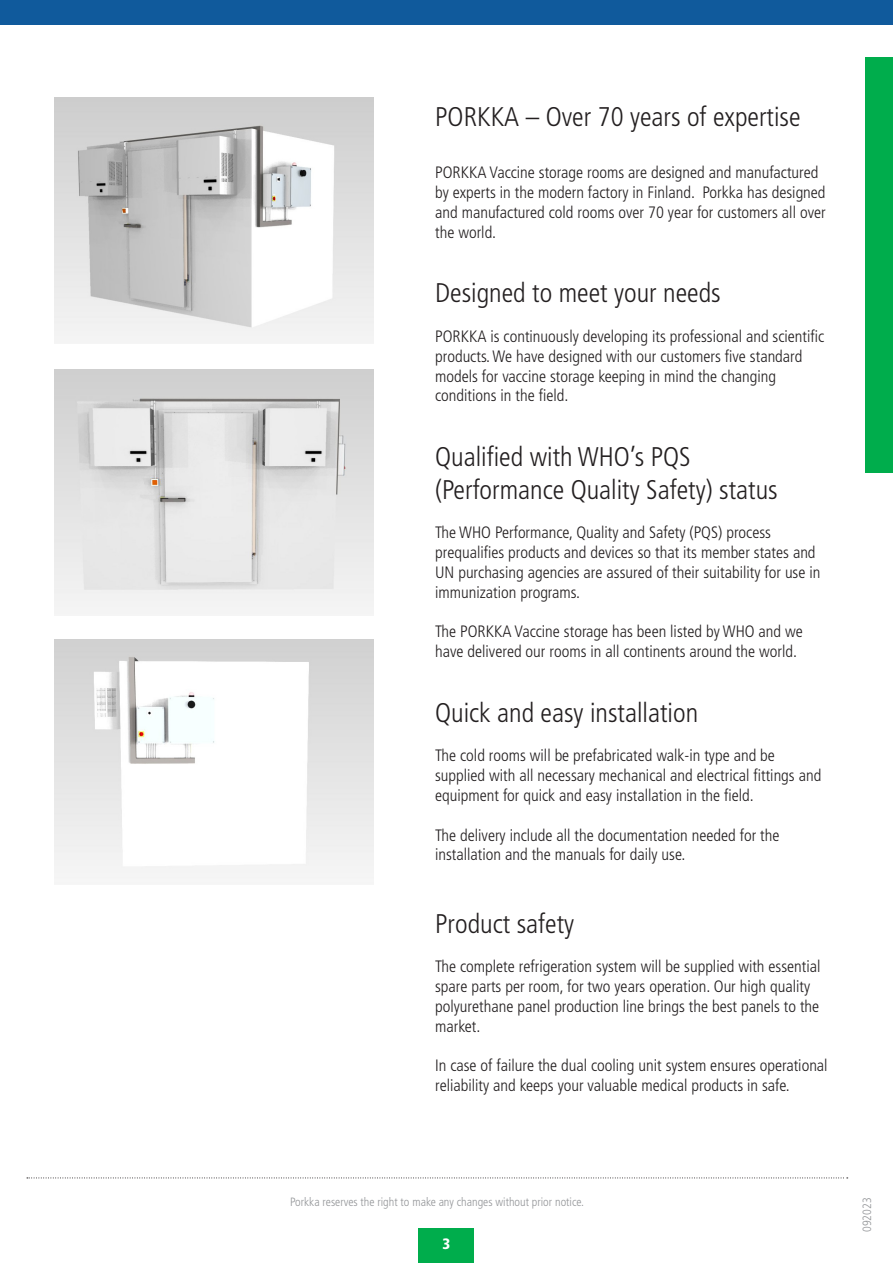
<style>
.page{position:relative;width:893px;height:1263px;background:#fff}
.page>*{position:absolute;margin:0;border:0;box-sizing:border-box;transform-origin:0 0}
.Body_Paragraph{font:300 condensed 27px "Frutiger";color:#231f20}
.Body_Paragraph-2{font:300 condensed 16.5px/19.8px "Frutiger";color:#231f20}
.t1{font:900 condensed 15px "Frutiger";color:#fff}
.t2{font:300 condensed 12px "Frutiger";color:#939598}
</style>
<div class="page">
<div style="left:865px;top:57px;width:28px;height:416px;background:#00ad4c"></div>
<div style="left:0;top:0;width:893px;height:24px;background:#105a9c"></div>
<div style="left:419px;top:1228px;width:55px;height:35px;background:#00ad4c"></div>
<svg style="left:27px;top:1177px;width:821px;height:1px"></svg>
<img style="left:54px;top:98px;width:319px;height:245px">
<img style="left:54px;top:370px;width:319px;height:244px">
<img style="left:54px;top:639px;width:319px;height:239px">
<p class="Body_Paragraph" style="left:435px;top:101px;width:367px">PORKKA – Over 70 years of expertise</p>
<p class="Body_Paragraph-2" style="left:435px;top:163px;width:392px">PORKKA Vaccine storage rooms are designed and manufactured by experts in the modern factory in Finland. Porkka has designed and manufactured cold rooms over 70 year for customers all over the world.</p>
<p class="Body_Paragraph" style="left:435px;top:278px;width:287px">Designed to meet your needs</p>
<p class="Body_Paragraph-2" style="left:435px;top:327px;width:391px">PORKKA is continuously developing its professional and scientific products. We have designed with our customers five standard models for vaccine storage keeping in mind the changing conditions in the field.</p>
<p class="Body_Paragraph" style="left:435px;top:442px;width:257px">Qualified with WHO’s PQS</p>
<p class="Body_Paragraph" style="left:435px;top:474px;width:344px">(Performance Quality Safety) status</p>
<p class="Body_Paragraph-2" style="left:435px;top:523px;width:387px">The WHO Performance, Quality and Safety (PQS) process prequalifies products and devices so that its member states and UN purchasing agencies are assured of their suitability for use in immunization programs.</p>
<p class="Body_Paragraph-2" style="left:435px;top:622px;width:369px">The PORKKA Vaccine storage has been listed by WHO and we have delivered our rooms in all continents around the world.</p>
<p class="Body_Paragraph" style="left:435px;top:697px;width:265px">Quick and easy installation</p>
<p class="Body_Paragraph-2" style="left:435px;top:746px;width:388px">The cold rooms will be prefabricated walk-in type and be supplied with all necessary mechanical and electrical fittings and equipment for quick and easy installation in the field.</p>
<p class="Body_Paragraph-2" style="left:435px;top:825px;width:346px">The delivery include all the documentation needed for the installation and the manuals for daily use.</p>
<p class="Body_Paragraph" style="left:435px;top:908px;width:140px">Product safety</p>
<p class="Body_Paragraph-2" style="left:435px;top:957px;width:387px">The complete refrigeration system will be supplied with essential spare parts per room, for two years operation. Our high quality polyurethane panel production line brings the best panels to the market.</p>
<p class="Body_Paragraph-2" style="left:435px;top:1056px;width:394px">In case of failure the dual cooling unit system ensures operational reliability and keeps your valuable medical products in safe.</p>
<p class="t2" style="left:290px;top:1195px;width:295px">Porkka reserves the right to make any changes without prior notice.</p>
<p class="t1" style="left:442px;top:1234px;width:9px">3</p>
<p class="t2" style="left:860px;top:1232px;width:36px;rotate:-90deg">092023</p>
</div>
